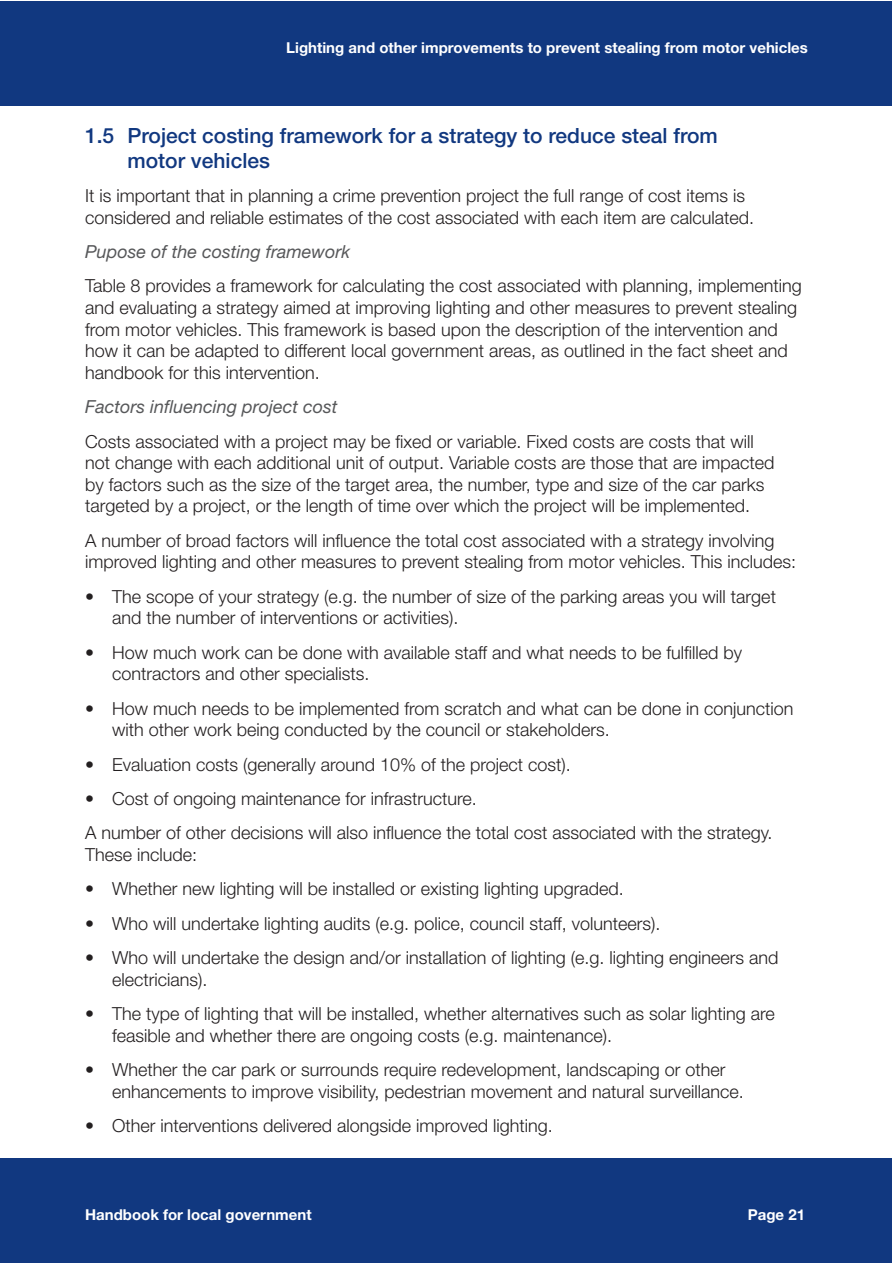
<style>
.page{position:relative;width:893px;height:1263px;background:#fff}
.page>*{position:absolute;margin:0;border:0;box-sizing:border-box;transform-origin:0 0}
.Heading_2{font:500 21px/25.2px "Helvetica Neue LT Std";color:#113880}
.Body_text{font:300 18px/21.6px "Helvetica Neue LT Std";color:#231f20}
.Heading_3{font:italic 18px "Helvetica Neue LT Std";color:#57585a}
.t1{font:700 15px "Helvetica Neue LT Std";color:#fff}
</style>
<div class="page">
<div style="left:0;top:1158px;width:892px;height:105px;background:#113880"></div>
<div style="left:0;top:1px;width:892px;height:105px;background:#113880"></div>
<p class="t1" style="left:286px;top:39px;width:523px">Lighting and other improvements to prevent stealing from motor vehicles</p>
<h2 class="Heading_2" style="left:128px;top:122px;width:592px;text-indent:-43px">1.5 Project costing framework for a strategy to reduce steal from motor vehicles</h2>
<p class="Body_text" style="left:85px;top:185px;width:671px">It is important that in planning a crime prevention project the full range of cost items is considered and reliable estimates of the cost associated with each item are calculated.</p>
<h3 class="Heading_3" style="left:85px;top:241px;width:266px">Pupose of the costing framework</h3>
<p class="Body_text" style="left:85px;top:275px;width:718px">Table 8 provides a framework for calculating the cost associated with planning, implementing and evaluating a strategy aimed at improving lighting and other measures to prevent stealing from motor vehicles. This framework is based upon the description of the intervention and how it can be adapted to different local government areas, as outlined in the fact sheet and handbook for this intervention.</p>
<h3 class="Heading_3" style="left:85px;top:396px;width:254px">Factors influencing project cost</h3>
<p class="Body_text" style="left:85px;top:430px;width:691px">Costs associated with a project may be fixed or variable. Fixed costs are costs that will not change with each additional unit of output. Variable costs are those that are impacted by factors such as the size of the target area, the number, type and size of the car parks targeted by a project, or the length of time over which the project will be implemented.</p>
<p class="Body_text" style="left:85px;top:529px;width:713px">A number of broad factors will influence the total cost associated with a strategy involving improved lighting and other measures to prevent stealing from motor vehicles. This includes:</p>
<p class="Body_text" style="left:112px;top:585px;width:665px;text-indent:-27px">• The scope of your strategy (e.g. the number of size of the parking areas you will target and the number of interventions or activities).</p>
<p class="Body_text" style="left:112px;top:641px;width:632px;text-indent:-27px">• How much work can be done with available staff and what needs to be fulfilled by contractors and other specialists.</p>
<p class="Body_text" style="left:112px;top:697px;width:683px;text-indent:-27px">• How much needs to be implemented from scratch and what can be done in conjunction with other work being conducted by the council or stakeholders.</p>
<p class="Body_text" style="left:85px;top:753px;width:487px">• Evaluation costs (generally around 10% of the project cost).</p>
<p class="Body_text" style="left:85px;top:787px;width:393px">• Cost of ongoing maintenance for infrastructure.</p>
<p class="Body_text" style="left:85px;top:822px;width:689px">A number of other decisions will also influence the total cost associated with the strategy.<br>These include:</p>
<p class="Body_text" style="left:85px;top:878px;width:540px">• Whether new lighting will be installed or existing lighting upgraded.</p>
<p class="Body_text" style="left:85px;top:912px;width:577px">• Who will undertake lighting audits (e.g. police, council staff, volunteers).</p>
<p class="Body_text" style="left:112px;top:946px;width:668px;text-indent:-27px">• Who will undertake the design and/or installation of lighting (e.g. lighting engineers and electricians).</p>
<p class="Body_text" style="left:112px;top:1002px;width:664px;text-indent:-27px">• The type of lighting that will be installed, whether alternatives such as solar lighting are feasible and whether there are ongoing costs (e.g. maintenance).</p>
<p class="Body_text" style="left:112px;top:1058px;width:633px;text-indent:-27px">• Whether the car park or surrounds require redevelopment, landscaping or other enhancements to improve visibility, pedestrian movement and natural surveillance.</p>
<p class="Body_text" style="left:85px;top:1114px;width:469px">• Other interventions delivered alongside improved lighting.</p>
<p class="t1" style="left:85px;top:1205px;width:228px">Handbook for local government</p>
<p class="t1" style="left:748px;top:1205px;width:59px">Page 21</p>
</div>
